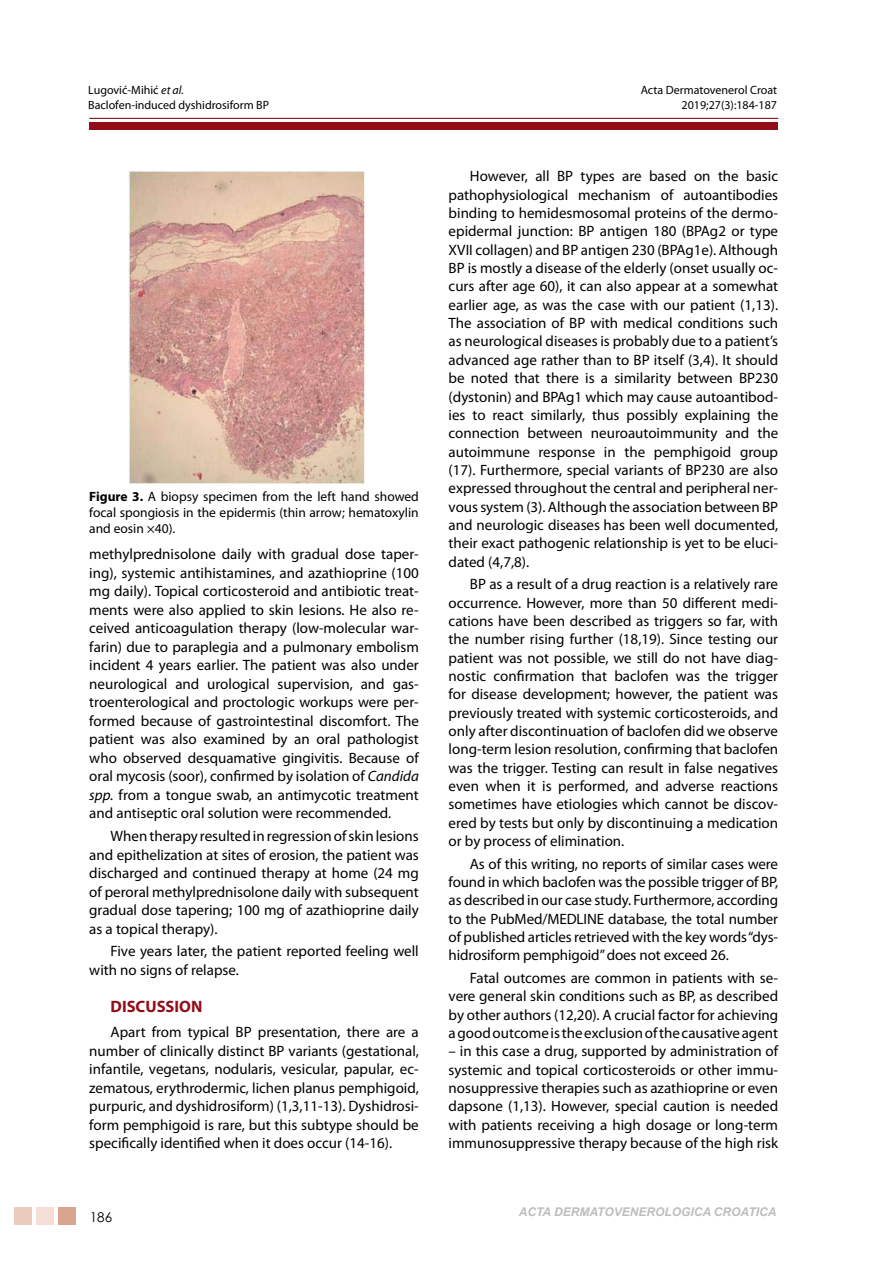
<style>
.page{position:relative;width:893px;height:1263px;background:#fff}
.page>*{position:absolute;margin:0;border:0;box-sizing:border-box;transform-origin:0 0}
.t1{font:700 16.5px "Myriad Pro";color:#930d17}
.t2{font:15px/18.3px "Myriad Pro";color:#000;text-align:justify}
.t3{font:13.5px/16.2px "Myriad Pro";color:#000;text-align:justify}
.t4{font:13.5px "Century Gothic";color:#000}
.t5{font:12px "Myriad Pro";color:#000}
.t6{font:italic 700 12px "Arial";color:#bcbdbe}
.s1{font-style:italic}
.s2{font-weight:700}
</style>
<div class="page">
<div style="left:89px;top:122px;width:689px;height:8px;background:#930d17"></div>
<hr style="left:89px;top:118px;width:689px;height:1px;background:#930d17">
<div style="left:14px;top:1207px;width:18px;height:18px;background:#eacbbe"></div>
<div style="left:36px;top:1207px;width:18px;height:18px;background:#f3dfd7"></div>
<div style="left:59px;top:1207px;width:17px;height:18px;background:#d9a591"></div>
<img style="left:129px;top:170px;width:235px;height:314px">
<p class="t5" style="left:88px;top:83px;width:97px">Lugović-Mihić <span class="s1">et al.</span></p>
<p class="t5" style="left:641px;top:83px;width:138px">Acta Dermatovenerol Croat</p>
<p class="t5" style="left:88px;top:97px;width:182px">Baclofen-induced dyshidrosiform BP</p>
<p class="t5" style="left:682px;top:97px;width:97px">2019;27(3):184-187</p>
<p class="t3" style="left:89px;top:488px;width:331px"><span class="s2">Figure 3.</span> A biopsy specimen from the left hand showed focal spongiosis in the epidermis (thin arrow; hematoxylin and eosin ×40).</p>
<p class="t2" style="left:89px;top:545px;width:331px">methylprednisolone daily with gradual dose taper&shy;ing), systemic antihistamines, and azathioprine (100 mg daily). Topical corticosteroid and antibiotic treat&shy;ments were also applied to skin lesions. He also re&shy;ceived anticoagulation therapy (low-molecular war&shy;farin) due to paraplegia and a pulmonary embolism incident 4 years earlier. The patient was also under neurological and urological supervision, and gas&shy;troenterological and proctologic workups were per&shy;formed because of gastrointestinal discomfort. The patient was also examined by an oral pathologist who observed desquamative gingivitis. Because of oral mycosis (soor), confirmed by isolation of <span class="s1">Candida spp.</span> from a tongue swab, an antimycotic treatment and antiseptic oral solution were recommended.</p>
<p class="t2" style="left:89px;top:827px;width:331px;text-indent:21px">When therapy resulted in regression of skin lesions and epithelization at sites of erosion, the patient was discharged and continued therapy at home (24 mg of peroral methylprednisolone daily with subsequent gradual dose tapering; 100 mg of azathioprine daily as a topical therapy).</p>
<p class="t2" style="left:89px;top:942px;width:331px;text-indent:21px">Five years later, the patient reported feeling well with no signs of relapse.</p>
<p class="t1" style="left:111px;top:996px;width:93px">DISCUSSION</p>
<p class="t2" style="left:89px;top:1023px;width:331px;text-indent:21px">Apart from typical BP presentation, there are a number of clinically distinct BP variants (gestational, infantile, vegetans, nodularis, vesicular, papular, ec&shy;zematous, erythrodermic, lichen planus pemphigoid, purpuric, and dyshidrosiform) (1,3,11-13). Dyshidrosi&shy;form pemphigoid is rare, but this subtype should be specifically identified when it does occur (14-16).</p>
<p class="t4" style="left:90px;top:1207px;width:24px">186</p>
<p class="t2" style="left:449px;top:167px;width:331px;text-indent:21px">However, all BP types are based on the basic pathophysiological mechanism of autoantibodies binding to hemidesmosomal proteins of the dermo&shy;epidermal junction: BP antigen 180 (BPAg2 or type XVII collagen) and BP antigen 230 (BPAg1e). Although BP is mostly a disease of the elderly (onset usually oc&shy;curs after age 60), it can also appear at a somewhat earlier age, as was the case with our patient (1,13).<br>The association of BP with medical conditions such as neurological diseases is probably due to a patient’s advanced age rather than to BP itself (3,4). It should be noted that there is a similarity between BP230 (dystonin) and BPAg1 which may cause autoantibod&shy;ies to react similarly, thus possibly explaining the connection between neuroautoimmunity and the autoimmune response in the pemphigoid group (17). Furthermore, special variants of BP230 are also expressed throughout the central and peripheral ner&shy;vous system (3). Although the association between BP and neurologic diseases has been well documented, their exact pathogenic relationship is yet to be eluci&shy;dated (4,7,8).</p>
<p class="t2" style="left:449px;top:575px;width:331px;text-indent:21px">BP as a result of a drug reaction is a relatively rare occurrence. However, more than 50 different medi&shy;cations have been described as triggers so far, with the number rising further (18,19). Since testing our patient was not possible, we still do not have diag&shy;nostic confirmation that baclofen was the trigger for disease development; however, the patient was previously treated with systemic corticosteroids, and only after discontinuation of baclofen did we observe long-term lesion resolution, confirming that baclofen was the trigger. Testing can result in false negatives even when it is performed, and adverse reactions sometimes have etiologies which cannot be discov&shy;ered by tests but only by discontinuing a medication or by process of elimination.</p>
<p class="t2" style="left:449px;top:854px;width:331px;text-indent:21px">As of this writing, no reports of similar cases were found in which baclofen was the possible trigger of BP, as described in our case study. Furthermore, according to the PubMed/MEDLINE database, the total number of published articles retrieved with the key words “dys&shy;hidrosiform pemphigoid” does not exceed 26.</p>
<p class="t2" style="left:449px;top:969px;width:331px;text-indent:21px">Fatal outcomes are common in patients with se&shy;vere general skin conditions such as BP, as described by other authors (12,20). A crucial factor for achieving a good outcome is the exclusion of the causative agent</p>
<p class="t2" style="left:449px;top:1042px;width:331px">– in this case a drug, supported by administration of systemic and topical corticosteroids or other immu&shy;nosuppressive therapies such as azathioprine or even dapsone (1,13). However, special caution is needed with patients receiving a high dosage or long-term immunosuppressive therapy because of the high risk</p>
<p class="t6" style="left:519px;top:1204px;width:259px">ACTA DERMATOVENEROLOGICA CROATICA</p>
</div>
